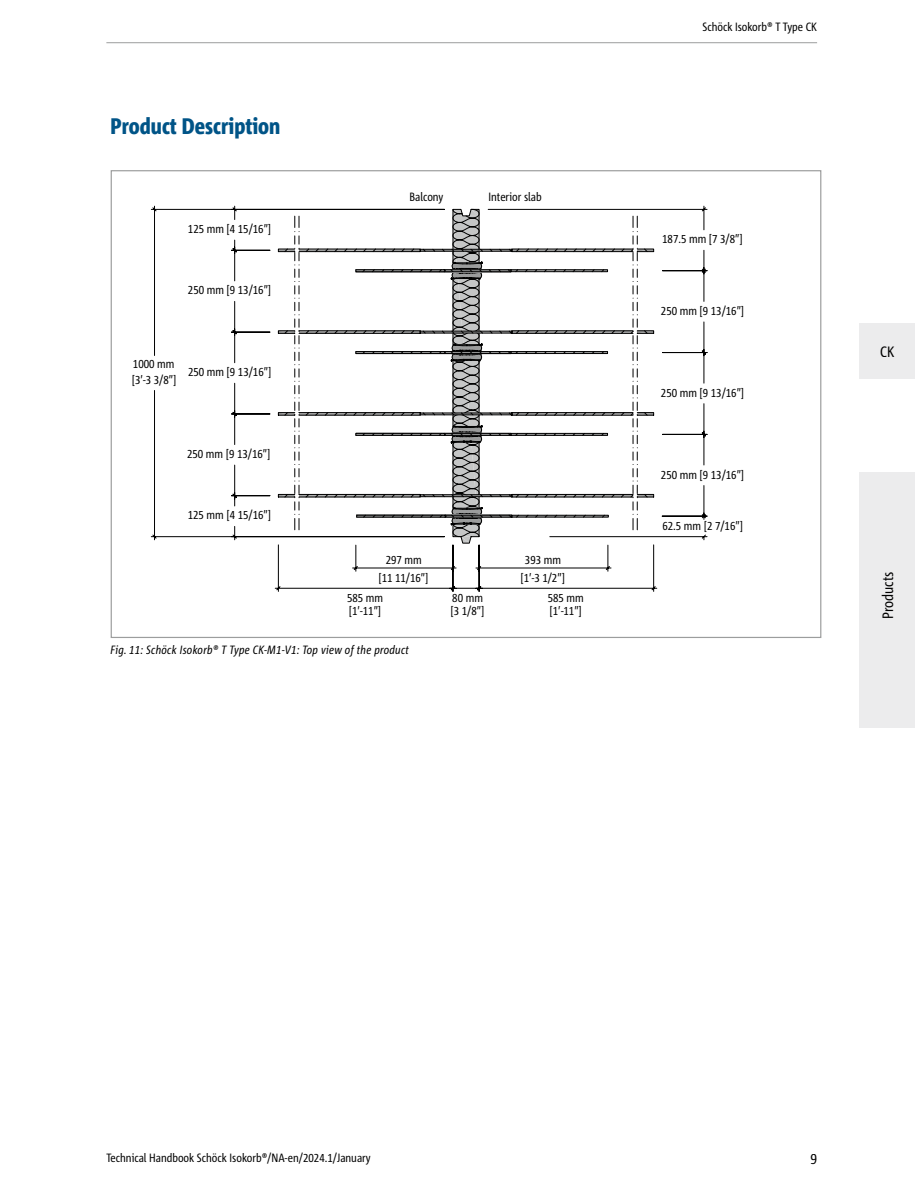
<style>
.page{position:relative;width:915px;height:1191px;background:#fff}
.page>*{position:absolute;margin:0;border:0;box-sizing:border-box;transform-origin:0 0}
.t1{font:800 condensed 22.5px "Corpid Schoeck";color:#005487}
.t2{font:condensed 15px "Corpid Schoeck";color:#000}
.t3{font:condensed 12px/13.5px "Corpid Schoeck";color:#000}
.t4{font:italic condensed 12px "Corpid Schoeck";letter-spacing:.02em;color:#000}
</style>
<div class="page">
<svg style="left:151px;top:206px;width:556px;height:386px"></svg>
<div style="left:859px;top:472px;width:55px;height:255px;background:#ececed"></div>
<div style="left:859px;top:323px;width:55px;height:55px;background:#ececed"></div>
<hr style="left:106px;top:42px;width:710px;height:1px;background:#9c9d9d">
<h1 class="t1" style="left:111px;top:112px;width:171px">Product Description</h1>
<p class="t3" style="left:188px;top:222px;width:85px">125 mm [4 15/16″]</p>
<p class="t3" style="left:188px;top:283px;width:85px">250 mm [9 13/16″]</p>
<p class="t3" style="left:132px;top:357px;width:46px;line-height:15px">1000 mm [3′-3 3/8″]</p>
<p class="t3" style="left:188px;top:365px;width:85px">250 mm [9 13/16″]</p>
<p class="t3" style="left:187px;top:447px;width:85px">250 mm [9 13/16″]</p>
<p class="t3" style="left:188px;top:508px;width:85px">125 mm [4 15/16″]</p>
<p class="t3" style="left:409px;top:190px;width:35px">Balcony</p>
<p class="t3" style="left:488px;top:190px;width:55px">Interior slab</p>
<p class="t3" style="left:378px;top:550px;width:52px;line-height:17.9px;text-align:center">297 mm [11 11/16″]</p>
<p class="t3" style="left:520px;top:550px;width:46px;line-height:17.9px;text-align:center">393 mm [1′-3 1/2″]</p>
<p class="t3" style="left:547px;top:590px;width:37px">585 mm [1′-11″]</p>
<p class="t3" style="left:347px;top:590px;width:37px">585 mm [1′-11″]</p>
<p class="t3" style="left:450px;top:590px;width:35px">80 mm [3 1/8″]</p>
<p class="t4" style="left:111px;top:642px;width:300px">Fig. 11: Schöck Isokorb® T Type CK-M1-V1: Top view of the product</p>
<p class="t3" style="left:702px;top:20px;width:116px">Schöck Isokorb® T Type CK</p>
<p class="t3" style="left:662px;top:232px;width:82px">187.5 mm [7 3/8″]</p>
<p class="t3" style="left:660px;top:304px;width:85px">250 mm [9 13/16″]</p>
<p class="t3" style="left:660px;top:386px;width:85px">250 mm [9 13/16″]</p>
<p class="t3" style="left:660px;top:467px;width:85px">250 mm [9 13/16″]</p>
<p class="t3" style="left:662px;top:518px;width:82px">62.5 mm [2 7/16″]</p>
<p class="t2" style="left:879px;top:342px;width:16px">CK</p>
<p class="t2" style="left:878px;top:619px;width:49px;rotate:-90deg">Products</p>
<p class="t3" style="left:106px;top:1151px;width:266px">Technical Handbook Schöck Isokorb®/NA-en/2024.1/January</p>
<p class="t2" style="left:810px;top:1149px;width:8px">9</p>
</div>
